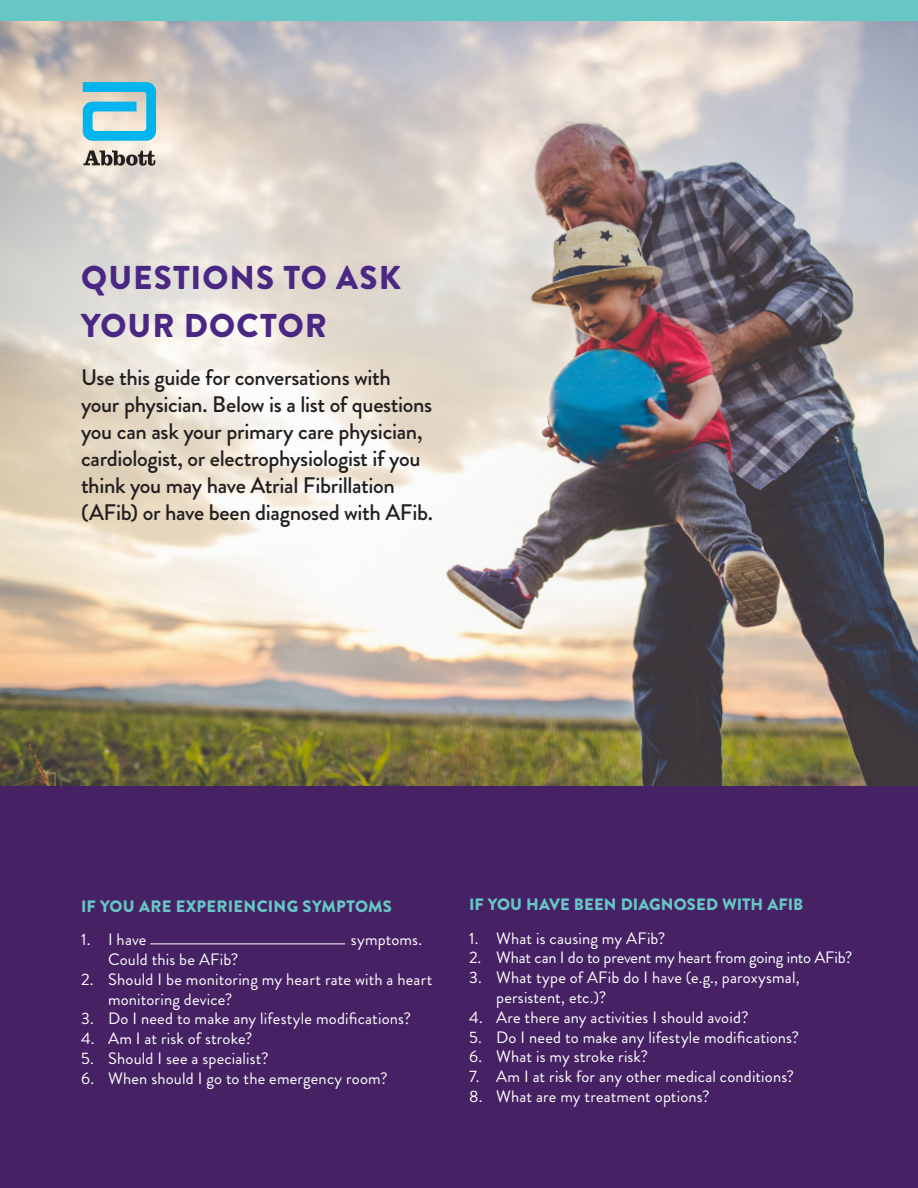
<style>
.page{position:relative;width:918px;height:1188px;background:#fff}
.page>*{position:absolute;margin:0;border:0;box-sizing:border-box;transform-origin:0 0}
.t1{font:900 33px/48px "Brandon Grotesque";letter-spacing:.03em;color:#4a2783}
.t2{font:500 22.5px/27px "Brandon Grotesque";letter-spacing:-.015em;color:#231f20}
.t3{font:16.5px/19.8px "Brandon Grotesque";letter-spacing:.01em;color:#fff}
.t4{font:900 16.5px "Brandon Grotesque";letter-spacing:.01em;color:#66c7c5}
.t5{font:16.5px "Brandon Grotesque";letter-spacing:-.01em;color:#fff}
</style>
<div class="page">
<img style="left:0;top:21px;width:918px;height:765px">
<div style="left:0;top:786px;width:918px;height:402px;background:#462265"></div>
<svg style="left:83px;top:82px;width:73px;height:59px;background:#66c5de"></svg>
<svg style="left:83px;top:151px;width:72px;height:15px"></svg>
<hr style="left:150px;top:944px;width:195px;height:1px;background:#fff">
<div style="left:0;top:0;width:918px;height:21px;background:#66c7c5"></div>
<p class="t1" style="left:81px;top:254px;width:321px">QUESTIONS TO ASK<br>YOUR DOCTOR</p>
<p class="t2" style="left:81px;top:364px;width:353px">Use this guide for conversations with your physician. Below is a list of questions you can ask your primary care physician, cardiologist, or electrophysiologist if you think you may have Atrial Fibrillation (AFib) or have been diagnosed with AFib.</p>
<p class="t4" style="left:81px;top:895px;width:313px">IF YOU ARE EXPERIENCING SYMPTOMS</p>
<p class="t3" style="left:81px;top:930px;width:67px">1. I have</p>
<p class="t3" style="left:351px;top:930px;width:73px">symptoms.</p>
<p class="t3" style="left:108px;top:950px;width:132px">Could this be AFib?</p>
<p class="t3" style="left:108px;top:969px;width:326px;text-indent:-27px">2. Should I be monitoring my heart rate with a heart monitoring device?</p>
<p class="t3" style="left:81px;top:1009px;width:331px">3. Do I need to make any lifestyle modifications?</p>
<p class="t3" style="left:81px;top:1029px;width:173px">4. Am I at risk of stroke?</p>
<p class="t3" style="left:81px;top:1049px;width:189px">5. Should I see a specialist?</p>
<p class="t3" style="left:81px;top:1068px;width:308px">6. When should I go to the emergency room?</p>
<p class="t4" style="left:469px;top:893px;width:336px">IF YOU HAVE BEEN DIAGNOSED WITH AFIB</p>
<p class="t3" style="left:469px;top:928px;width:198px">1. What is causing my AFib?</p>
<p class="t5" style="left:469px;top:946px;width:385px">2. What can I do to prevent my heart from going into AFib?</p>
<p class="t3" style="left:496px;top:968px;width:305px;text-indent:-27px">3. What type of AFib do I have (e.g., paroxysmal, persistent, etc.)?</p>
<p class="t3" style="left:469px;top:1007px;width:281px">4. Are there any activities I should avoid?</p>
<p class="t3" style="left:469px;top:1027px;width:331px">5. Do I need to make any lifestyle modifications?</p>
<p class="t3" style="left:469px;top:1047px;width:181px">6. What is my stroke risk?</p>
<p class="t3" style="left:469px;top:1067px;width:327px">7. Am I at risk for any other medical conditions?</p>
<p class="t3" style="left:469px;top:1087px;width:242px">8. What are my treatment options?</p>
</div>
